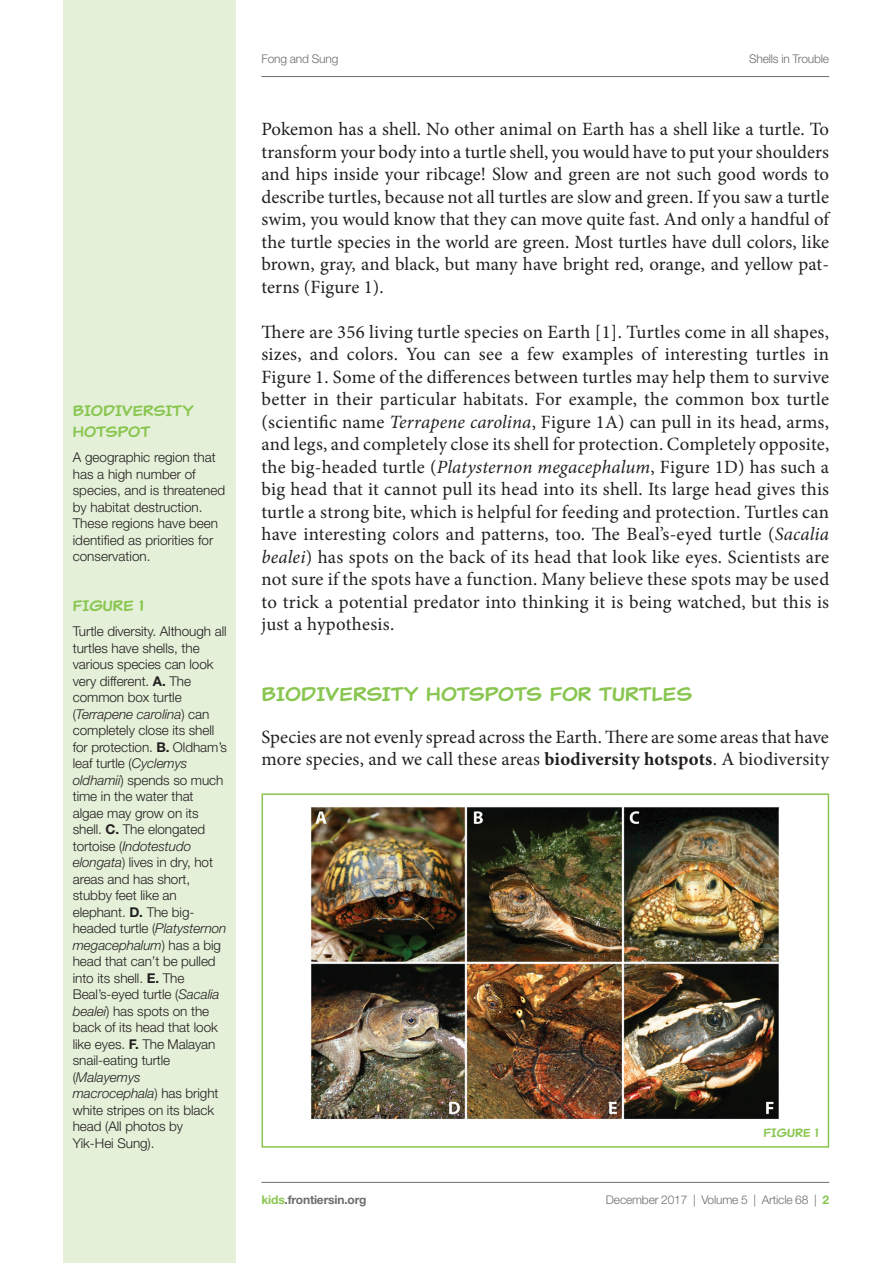
<style>
.page{position:relative;width:893px;height:1263px;background:#fff}
.page>*{position:absolute;margin:0;border:0;box-sizing:border-box;transform-origin:0 0}
.t1{font:19.5px "Classic Comic";color:#89c650}
.t2{font:18.75px/22.5px "Minion Pro";letter-spacing:.005em;color:#231f20;text-align:justify}
.t3{font:15px/21px "Classic Comic";color:#89c650}
.t4{font:300 13.5px/16.5px "Helvetica Neue LT Std";letter-spacing:-.005em;color:#231f20}
.t5{font:300 12px "Helvetica Neue LT Std";letter-spacing:-.015em;color:#6c6d70}
.t6{font:700 12px "Helvetica Neue LT Std";letter-spacing:-.015em;color:#6c6d70}
.t7{font:12px "Classic Comic";color:#89c650}
.s1{font-weight:700}
.s2{font-style:italic}
.s3{color:#89c650}
.s4{font-weight:700;color:#89c650}
</style>
<div class="page">
<div style="left:64px;top:0;width:172px;height:1263px;background:#e4f0d8"></div>
<hr style="left:261px;top:76px;width:568px;height:1px;background:#6c6d70">
<hr style="left:261px;top:1182px;width:568px;height:1px;background:#6c6d70">
<img style="left:311px;top:807px;width:468px;height:313px">
<div style="left:261px;top:793px;width:568px;height:355px;border:2px solid #89c650"></div>
<p class="t3" style="left:73px;top:401px;width:123px">BIODIVERSITY<br>HOTSPOT</p>
<p class="t4" style="left:73px;top:449px;width:154px">A geographic region that has a high number of species, and is threatened by habitat destruction.<br>These regions have been identified as priorities for conservation.</p>
<p class="t3" style="left:73px;top:595px;width:73px">FIGURE 1</p>
<p class="t4" style="left:73px;top:623px;width:156px">Turtle diversity. Although all turtles have shells, the various species can look very different. <span class="s1">A.</span> The common box turtle (<span class="s2">Terrapene carolina</span>) can completely close its shell for protection. <span class="s1">B.</span> Oldham’s leaf turtle (<span class="s2">Cyclemys oldhamii</span>) spends so much time in the water that algae may grow on its shell. <span class="s1">C.</span> The elongated tortoise (<span class="s2">Indotestudo elongata</span>) lives in dry, hot areas and has short, stubby feet like an elephant. <span class="s1">D.</span> The big&shy;headed turtle (<span class="s2">Platysternon megacephalum</span>) has a big head that can’t be pulled into its shell. <span class="s1">E.</span> The<br>Beal’s-eyed turtle (<span class="s2">Sacalia bealei</span>) has spots on the back of its head that look like eyes. <span class="s1">F.</span> The Malayan snail-eating turtle (<span class="s2">Malayemys macrocephala</span>) has bright white stripes on its black head (All photos by<br>Yik-Hei Sung).</p>
<p class="t5" style="left:261px;top:51px;width:78px">Fong and Sung</p>
<p class="t5" style="left:749px;top:51px;width:82px">Shells in Trouble</p>
<p class="t2" style="left:261px;top:118px;width:569px">Pokemon has a shell. No other animal on Earth has a shell like a turtle. To transform your body into a turtle shell, you would have to put your shoulders and hips inside your ribcage! Slow and green are not such good words to describe turtles, because not all turtles are slow and green. If you saw a turtle swim, you would know that they can move quite fast. And only a handful of the turtle species in the world are green. Most turtles have dull colors, like brown, gray, and black, but many have bright red, orange, and yellow pat&shy;terns (Figure 1).</p>
<p class="t2" style="left:261px;top:320px;width:569px">There are 356 living turtle species on Earth [1]. Turtles come in all shapes, sizes, and colors. You can see a few examples of interesting turtles in Figure 1. Some of the differences between turtles may help them to survive better in their particular habitats. For example, the common box turtle (scientific name <span class="s2">Terrapene carolina</span>, Figure 1A) can pull in its head, arms, and legs, and completely close its shell for protection. Completely opposite, the big-headed turtle (<span class="s2">Platysternon megacephalum</span>, Figure 1D) has such a big head that it cannot pull its head into its shell. Its large head gives this turtle a strong bite, which is helpful for feeding and protection. Turtles can have interesting colors and patterns, too. The Beal’s-eyed turtle (<span class="s2">Sacalia bealei</span>) has spots on the back of its head that look like eyes. Scientists are not sure if the spots have a function. Many believe these spots may be used to trick a potential predator into thinking it is being watched, but this is just a hypothesis.</p>
<p class="t1" style="left:261px;top:681px;width:433px">BIODIVERSITY HOTSPOTS FOR TURTLES</p>
<p class="t2" style="left:261px;top:725px;width:569px">Species are not evenly spread across the Earth. There are some areas that have more species, and we call these areas <span class="s1">biodiversity hotspots</span>. A biodiversity</p>
<p class="t7" style="left:763px;top:1125px;width:57px">FIgUre 1</p>
<p class="t6" style="left:261px;top:1192px;width:107px"><span class="s3">kids</span>.frontiersin.org</p>
<p class="t5" style="left:606px;top:1192px;width:225px">December 2017 | Volume 5 | Article 68 | <span class="s4">2</span></p>
</div>
